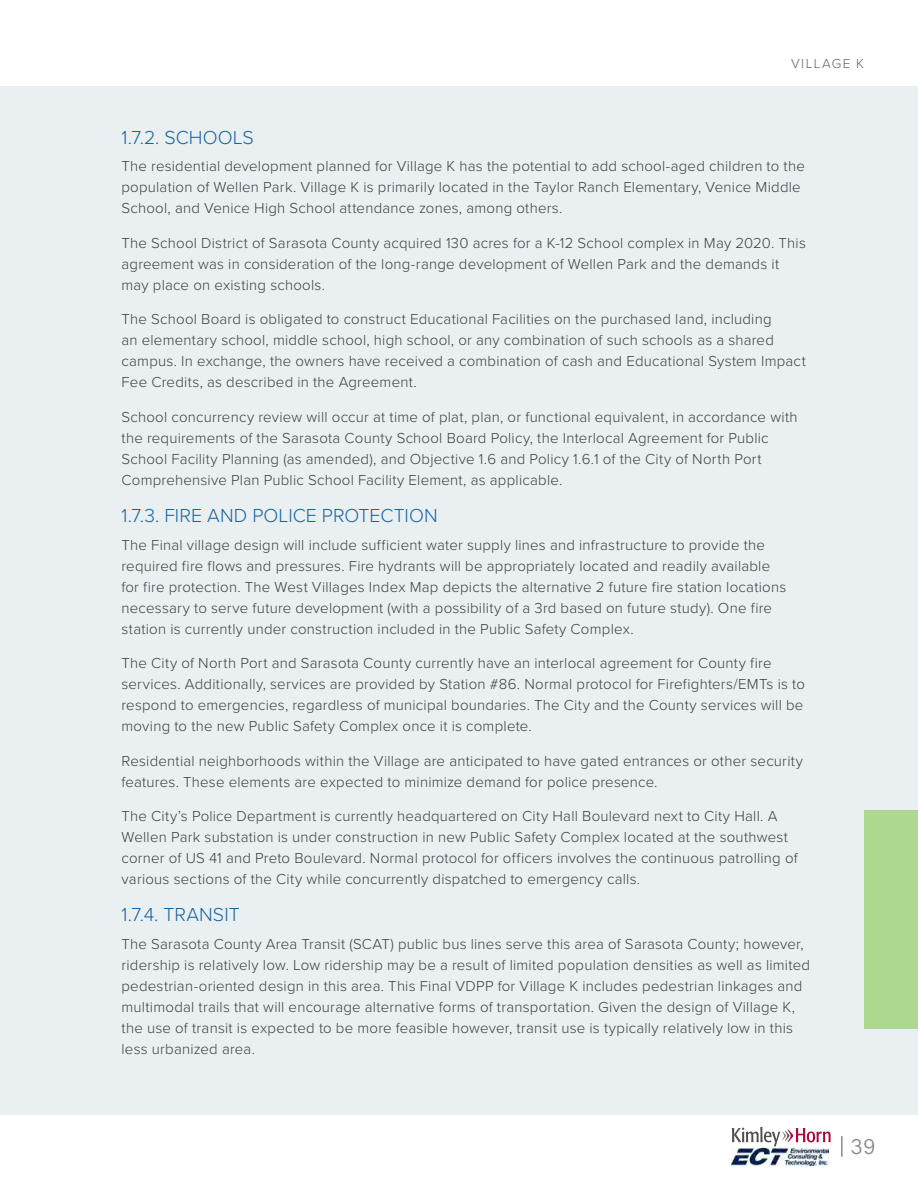
<style>
.page{position:relative;width:918px;height:1188px;background:#fff}
.page>*{position:absolute;margin:0;border:0;box-sizing:border-box;transform-origin:0 0}
.t1{font:22.5px "Acumin Variable Concept";color:#868a8e}
.Heading_2{font:300 19.5px "Proxima Nova";letter-spacing:.005em;color:#1764a4}
.Body-10{font:300 15px/21px "Proxima Nova";letter-spacing:.015em;color:#384147}
.t2{font:300 13.5px "Proxima Nova";letter-spacing:.105em;color:#5f6369}
</style>
<div class="page">
<svg style="left:732px;top:1127px;width:99px;height:19px"></svg>
<img style="left:732px;top:1147px;width:96px;height:20px">
<hr style="left:841px;top:1136px;width:2px;height:21px;background:#868a8e">
<div style="left:0;top:86px;width:918px;height:1029px;background:#eaeff1"></div>
<div style="left:864px;top:810px;width:54px;height:219px;background:#acd88f"></div>
<p class="t2" style="left:791px;top:53px;width:74px">VILLAGE K</p>
<p class="Heading_2" style="left:122px;top:123px;width:134px">1.7.2. SCHOOLS</p>
<p class="Body-10" style="left:122px;top:155px;width:685px">The residential development planned for Village K has the potential to add school-aged children to the population of Wellen Park. Village K is primarily located in the Taylor Ranch Elementary, Venice Middle<br>School, and Venice High School attendance zones, among others.</p>
<p class="Body-10" style="left:122px;top:232px;width:686px">The School District of Sarasota County acquired 130 acres for a K-12 School complex in May 2020. This agreement was in consideration of the long-range development of Wellen Park and the demands it may place on existing schools.</p>
<p class="Body-10" style="left:122px;top:308px;width:686px">The School Board is obligated to construct Educational Facilities on the purchased land, including<br>an elementary school, middle school, high school, or any combination of such schools as a shared campus. In exchange, the owners have received a combination of cash and Educational System Impact Fee Credits, as described in the Agreement.</p>
<p class="Body-10" style="left:122px;top:406px;width:678px">School concurrency review will occur at time of plat, plan, or functional equivalent, in accordance with the requirements of the Sarasota County School Board Policy, the Interlocal Agreement for Public School Facility Planning (as amended), and Objective 1.6 and Policy 1.6.1 of the City of North Port Comprehensive Plan Public School Facility Element, as applicable.</p>
<p class="Heading_2" style="left:122px;top:501px;width:318px">1.7.3. FIRE AND POLICE PROTECTION</p>
<p class="Body-10" style="left:122px;top:533px;width:666px">The Final village design will include sufficient water supply lines and infrastructure to provide the required fire flows and pressures. Fire hydrants will be appropriately located and readily available for fire protection. The West Villages Index Map depicts the alternative 2 future fire station locations necessary to serve future development (with a possibility of a 3rd based on future study). One fire station is currently under construction included in the Public Safety Complex.</p>
<p class="Body-10" style="left:122px;top:652px;width:685px">The City of North Port and Sarasota County currently have an interlocal agreement for County fire services. Additionally, services are provided by Station #86. Normal protocol for Firefighters/EMTs is to respond to emergencies, regardless of municipal boundaries. The City and the County services will be moving to the new Public Safety Complex once it is complete.</p>
<p class="Body-10" style="left:122px;top:749px;width:683px">Residential neighborhoods within the Village are anticipated to have gated entrances or other security features. These elements are expected to minimize demand for police presence.</p>
<p class="Body-10" style="left:122px;top:805px;width:678px">The City’s Police Department is currently headquartered on City Hall Boulevard next to City Hall. A Wellen Park substation is under construction in new Public Safety Complex located at the southwest corner of US 41 and Preto Boulevard. Normal protocol for officers involves the continuous patrolling of various sections of the City while concurrently dispatched to emergency calls.</p>
<p class="Heading_2" style="left:122px;top:900px;width:120px">1.7.4. TRANSIT</p>
<p class="Body-10" style="left:122px;top:932px;width:690px">The Sarasota County Area Transit (SCAT) public bus lines serve this area of Sarasota County; however, ridership is relatively low. Low ridership may be a result of limited population densities as well as limited pedestrian-oriented design in this area. This Final VDPP for Village K includes pedestrian linkages and multimodal trails that will encourage alternative forms of transportation. Given the design of Village K, the use of transit is expected to be more feasible however, transit use is typically relatively low in this less urbanized area.</p>
<h1 class="t1" style="left:850px;top:1131px;width:26px">39</h1>
</div>
